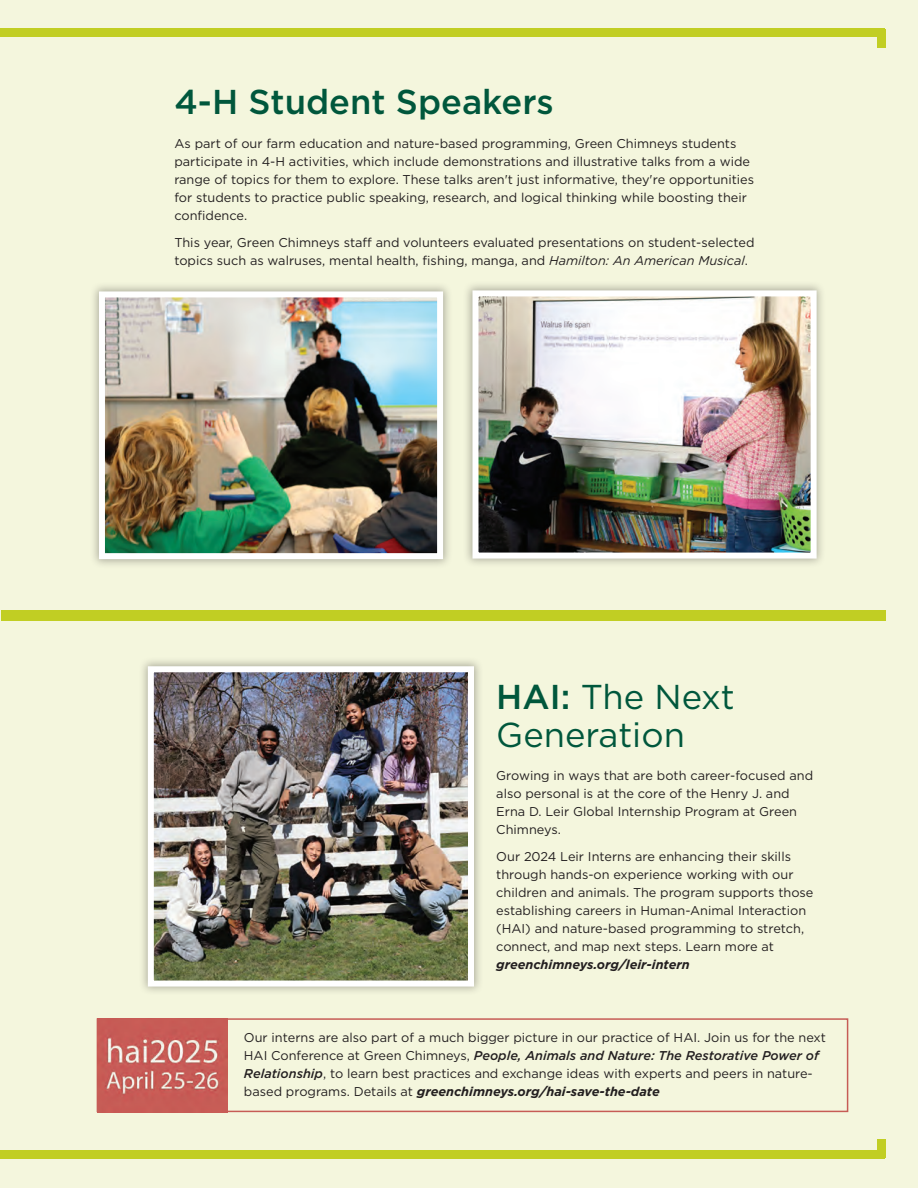
<style>
.page{position:relative;width:918px;height:1188px;background:#f4f6dd}
.page>*{position:absolute;margin:0;border:0;box-sizing:border-box;transform-origin:0 0}
.t1{font:34.5px/37.5px "Gotham";color:#00573c}
.t2{font:500 34.5px "Gotham";color:#00573c}
.t3{font:12.75px/18px "Gotham";color:#231f20}
.t4{font:italic 700 12.75px "Gotham";color:#231f20}
.s1{font-style:italic}
.s2{font-weight:500}
.s3{font-weight:500;font-style:italic}
.s4{font-weight:700;font-style:italic}
</style>
<div class="page">
<div style="left:1px;top:611px;width:884px;height:10px;background:#c1ce23"></div>
<div style="left:877px;top:1139px;width:9px;height:19px;background:#c1ce23"></div>
<div style="left:0;top:1150px;width:885px;height:8px;background:#c1ce23"></div>
<div style="left:89px;top:282px;width:364px;height:287px;background:#231f20;opacity:.35"></div>
<img style="left:106px;top:298px;width:330px;height:254px">
<div style="left:99px;top:291px;width:344px;height:268px;border:6px solid #fff"></div>
<div style="left:463px;top:281px;width:363px;height:287px;background:#231f20;opacity:.35"></div>
<img style="left:479px;top:297px;width:331px;height:255px">
<div style="left:472px;top:290px;width:345px;height:269px;border:6px solid #fff"></div>
<div style="left:877px;top:29px;width:9px;height:19px;background:#c1ce23"></div>
<div style="left:0;top:29px;width:885px;height:8px;background:#c1ce23"></div>
<div style="left:138px;top:656px;width:346px;height:340px;background:#231f20;opacity:.35"></div>
<img style="left:155px;top:673px;width:312px;height:307px">
<div style="left:148px;top:666px;width:326px;height:321px;border:6px solid #fff"></div>
<div style="left:97px;top:1018px;width:751px;height:94px;border:2px solid #c65c55"></div>
<img style="left:98px;top:1018px;width:129px;height:94px">
<h1 class="t2" style="left:174px;top:79px;width:381px">4-H Student Speakers</h1>
<p class="t3" style="left:174px;top:134px;width:581px">As part of our farm education and nature-based programming, Green Chimneys students participate in 4-H activities, which include demonstrations and illustrative talks from a wide range of topics for them to explore. These talks aren't just informative, they're opportunities for students to practice public speaking, research, and logical thinking while boosting their confidence.</p>
<p class="t3" style="left:174px;top:233px;width:582px">This year, Green Chimneys staff and volunteers evaluated presentations on student-selected topics such as walruses, mental health, fishing, manga, and <span class="s1">Hamilton: An American Musical</span>.</p>
<h1 class="t1" style="left:496px;top:678px;width:240px"><span class="s2">HAI:</span> The Next<br>Generation</h1>
<p class="t3" style="left:496px;top:766px;width:318px">Growing in ways that are both career-focused and also personal is at the core of the Henry J. and Erna D. Leir Global Internship Program at Green Chimneys.</p>
<p class="t3" style="left:496px;top:847px;width:319px">Our 2024 Leir Interns are enhancing their skills through hands-on experience working with our children and animals. The program supports those establishing careers in Human-Animal Interaction (HAI) and nature-based programming to stretch, connect, and map next steps. Learn more at</p>
<p class="t4" style="left:496px;top:956px;width:195px">greenchimneys.org/leir-intern</p>
<p class="t3" style="left:244px;top:1028px;width:584px">Our interns are also part of a much bigger picture in our practice of HAI. Join us for the next HAI Conference at Green Chimneys, <span class="s3">People, Animals and Nature: The Restorative Power of Relationship</span>, to learn best practices and exchange ideas with experts and peers in nature&shy;based programs. Details at <span class="s4">greenchimneys.org/hai-save-the-date</span></p>
</div>
